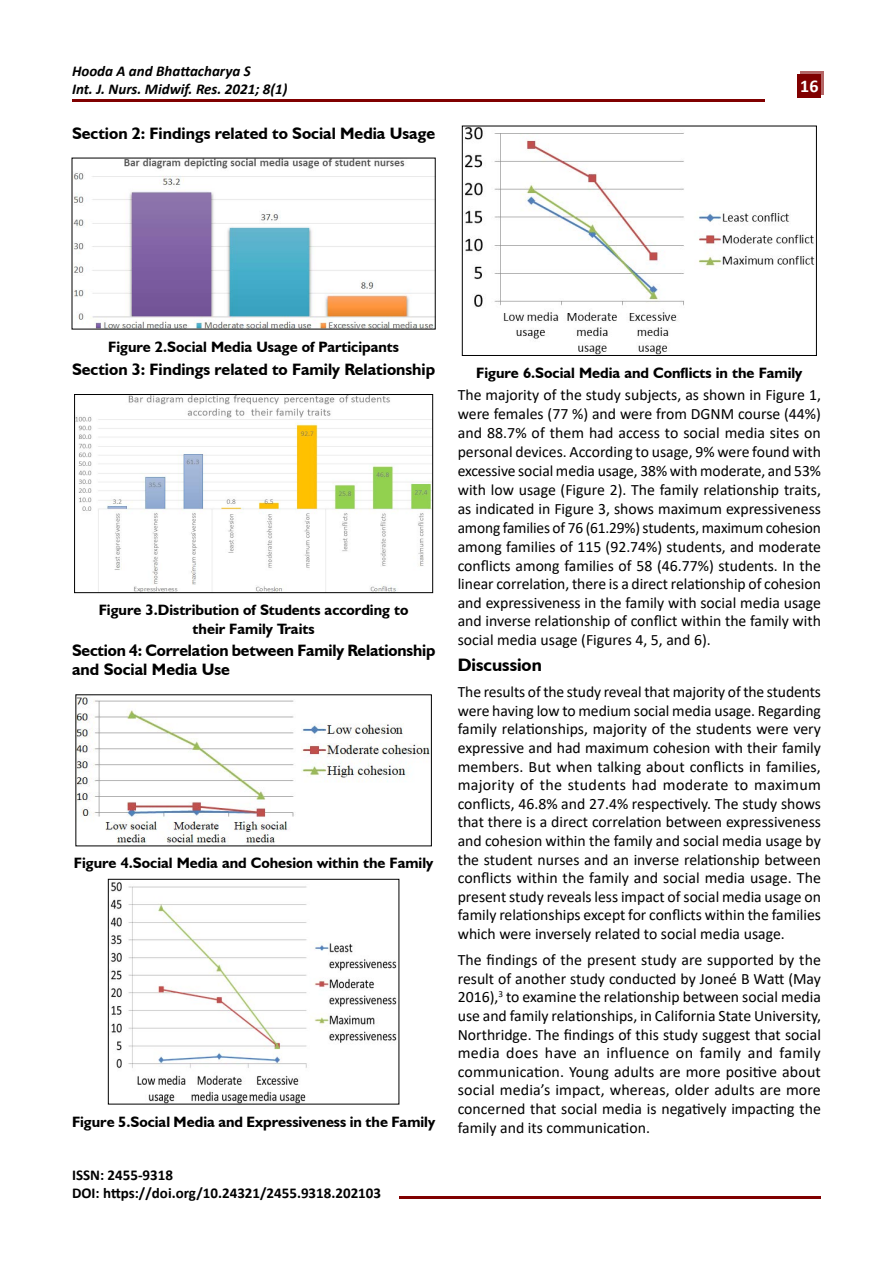
<style>
.page{position:relative;width:893px;height:1263px;background:#fff}
.page>*{position:absolute;margin:0;border:0;box-sizing:border-box;transform-origin:0 0}
.t1{font:700 18px "Humanist 521 BT";color:#000}
.t2{font:700 18px "Calibri";color:#fff}
.t3{font:700 16.5px/18.9px "Humanist 521 BT";color:#000}
.t4{font:15.75px/18.6px "Calibri";color:#000;text-align:justify}
.t5{font:700 15px/18.9px "Humanist 521 BT";color:#000;text-align:center}
.t6{font:700 15px/18px "Calibri";color:#000}
.t7{font:italic 700 15px/18px "Calibri";color:#000}
</style>
<div class="page">
<div style="left:801px;top:71px;width:23px;height:23px;background:#b46666"></div>
<div style="left:798px;top:74px;width:23px;height:23px;background:#800000"></div>
<hr style="left:72px;top:100px;width:693px;height:2px;background:#800000">
<hr style="left:399px;top:1196px;width:422px;height:2px;background:#800000">
<img style="left:74px;top:160px;width:359px;height:167px">
<img style="left:76px;top:396px;width:355px;height:195px">
<div style="left:74px;top:394px;width:359px;height:199px;border:1px solid #000"></div>
<img style="left:77px;top:696px;width:353px;height:148px">
<img style="left:110px;top:882px;width:287px;height:220px">
<div style="left:108px;top:879px;width:291px;height:225px;border:1px solid #000"></div>
<img style="left:465px;top:128px;width:350px;height:226px">
<div style="left:462px;top:126px;width:355px;height:230px;border:1px solid #000"></div>
<p class="t7" style="left:72px;top:61px;width:217px">Hooda A and Bhattacharya S<br>Int. J. Nurs. Midwif. Res. 2021; 8(1)</p>
<p class="t3" style="left:72px;top:123px;width:365px">Section 2: Findings related to Social Media Usage</p>
<p class="t2" style="left:800px;top:74px;width:20px">16</p>
<p class="t5" style="left:108px;top:337px;width:292px">Figure 2.Social Media Usage of Participants</p>
<p class="t3" style="left:72px;top:360px;width:365px">Section 3: Findings related to Family Relationship</p>
<p class="t5" style="left:99px;top:600px;width:311px">Figure 3.Distribution of Students according to their Family Traits</p>
<p class="t3" style="left:72px;top:641px;width:365px">Section 4: Correlation between Family Relationship and Social Media Use</p>
<p class="t5" style="left:74px;top:853px;width:361px">Figure 4.Social Media and Cohesion within the Family</p>
<p class="t5" style="left:72px;top:1111px;width:365px">Figure 5.Social Media and Expressiveness in the Family</p>
<p class="t6" style="left:72px;top:1165px;width:311px">ISSN: 2455-9318<br>DOI: https://doi.org/10.24321/2455.9318.202103</p>
<p class="t5" style="left:476px;top:363px;width:328px">Figure 6.Social Media and Conflicts in the Family</p>
<p class="t4" style="left:458px;top:385px;width:365px">The majority of the study subjects, as shown in Figure 1, were females (77 %) and were from DGNM course (44%) and 88.7% of them had access to social media sites on personal devices. According to usage, 9% were found with excessive social media usage, 38% with moderate, and 53% with low usage (Figure 2). The family relationship traits, as indicated in Figure 3, shows maximum expressiveness among families of 76 (61.29%) students, maximum cohesion among families of 115 (92.74%) students, and moderate conflicts among families of 58 (46.77%) students. In the linear correlation, there is a direct relationship of cohesion and expressiveness in the family with social media usage and inverse relationship of conflict within the family with social media usage (Figures 4, 5, and 6).</p>
<p class="t1" style="left:458px;top:654px;width:86px">Discussion</p>
<p class="t4" style="left:458px;top:682px;width:365px">The results of the study reveal that majority of the students were having low to medium social media usage. Regarding family relationships, majority of the students were very expressive and had maximum cohesion with their family members. But when talking about conflicts in families, majority of the students had moderate to maximum conflicts, 46.8% and 27.4% respectively. The study shows that there is a direct correlation between expressiveness and cohesion within the family and social media usage by the student nurses and an inverse relationship between conflicts within the family and social media usage. The present study reveals less impact of social media usage on family relationships except for conflicts within the families which were inversely related to social media usage.</p>
<p class="t4" style="left:458px;top:950px;width:365px">The findings of the present study are supported by the result of another study conducted by Joneé B Watt (May 2016),<sup>3</sup> to examine the relationship between social media use and family relationships, in California State University, Northridge. The findings of this study suggest that social media does have an influence on family and family communication. Young adults are more positive about social media’s impact, whereas, older adults are more concerned that social media is negatively impacting the family and its communication.</p>
</div>
